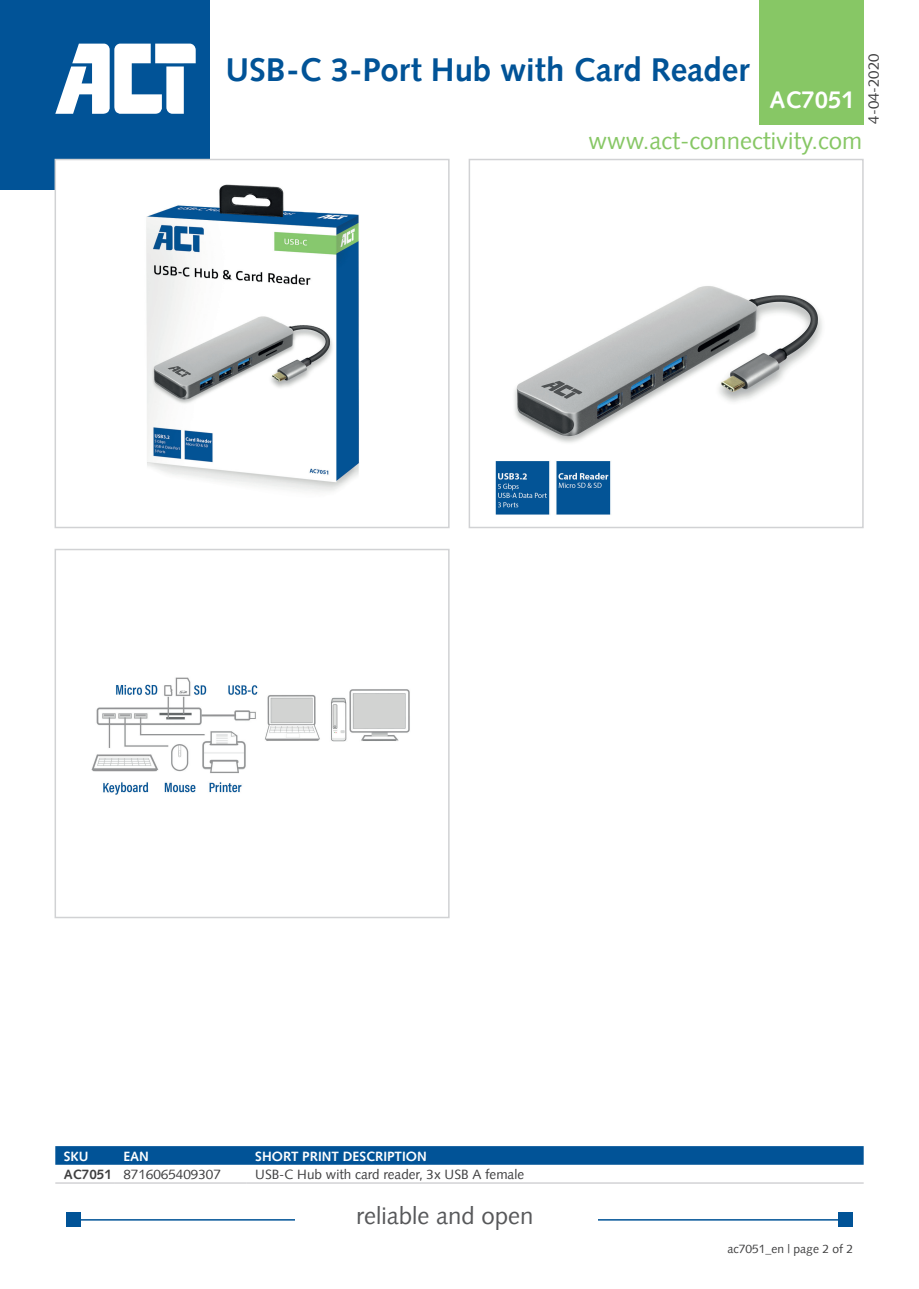
<style>
.page{position:relative;width:919px;height:1289px;background:#fff}
.page>*{position:absolute;margin:0;border:0;box-sizing:border-box;transform-origin:0 0}
.t1{font:700 33px "Syntax LT";color:#015397}
.t2{font:24px "Syntax LT";color:#87c765}
.t3{font:24px "Syntax LT";color:#57585a}
.t4{font:700 24px "Syntax LT";color:#fff}
.t5{font:15px "Syntax LT";color:#3e3e3f}
.t6{font:13.5px "Syntax LT";color:#3e3e3f}
.t7{font:700 13.5px "Syntax LT";color:#fff}
.t8{font:12px "Syntax LT";color:#3e3e3f}
.s1{font-weight:700}
</style>
<div class="page">
<hr style="left:75px;top:1219px;width:766px;height:1px;background:#015397">
<div style="left:66px;top:1212px;width:15px;height:15px;background:#015397"></div>
<div style="left:837px;top:1212px;width:15px;height:15px;background:#015397"></div>
<div style="left:295px;top:1203px;width:302px;height:23px;background:#fff"></div>
<div style="left:0;top:0;width:209px;height:189px;background:#015397"></div>
<svg style="left:55px;top:44px;width:141px;height:70px"></svg>
<div style="left:759px;top:0;width:104px;height:124px;background:#87c765"></div>
<div style="left:55px;top:1146px;width:808px;height:18px;background:#015397"></div>
<hr style="left:55px;top:1182px;width:60px;height:1px;background:#bcbdc0">
<hr style="left:115px;top:1182px;width:132px;height:1px;background:#bcbdc0">
<hr style="left:247px;top:1182px;width:616px;height:1px;background:#bcbdc0">
<div style="left:55px;top:159px;width:394px;height:368px;background:#fff"></div>
<img style="left:146px;top:184px;width:213px;height:308px">
<div style="left:55px;top:159px;width:394px;height:369px;border:2px solid #d1d2d4"></div>
<img style="left:91px;top:677px;width:319px;height:118px">
<div style="left:55px;top:549px;width:394px;height:369px;border:2px solid #d1d2d4"></div>
<img style="left:495px;top:286px;width:327px;height:229px">
<div style="left:468px;top:159px;width:395px;height:369px;border:2px solid #d1d2d4"></div>
<h1 class="t1" style="left:225px;top:51px;width:525px">USB-C 3-Port Hub with Card Reader</h1>
<h2 class="t4" style="left:769px;top:86px;width:87px">AC7051</h2>
<h2 class="t2" style="left:588px;top:126px;width:275px">www.act-connectivity.com</h2>
<p class="t5" style="left:864px;top:124px;width:72px;rotate:-90deg">4-04-2020</p>
<p class="t7" style="left:64px;top:1148px;width:26px">SKU</p>
<p class="t7" style="left:123px;top:1148px;width:27px">EAN</p>
<p class="t7" style="left:255px;top:1148px;width:173px">SHORT PRINT DESCRIPTION</p>
<p class="t6" style="left:64px;top:1166px;width:159px"><span class="s1">AC7051</span> 8716065409307</p>
<p class="t6" style="left:255px;top:1166px;width:270px">USB-C Hub with card reader, 3x USB A female</p>
<h2 class="t3" style="left:356px;top:1201px;width:179px">reliable and open</h2>
<p class="t8" style="left:727px;top:1241px;width:127px">ac7051_en | page 2 of 2</p>
</div>
